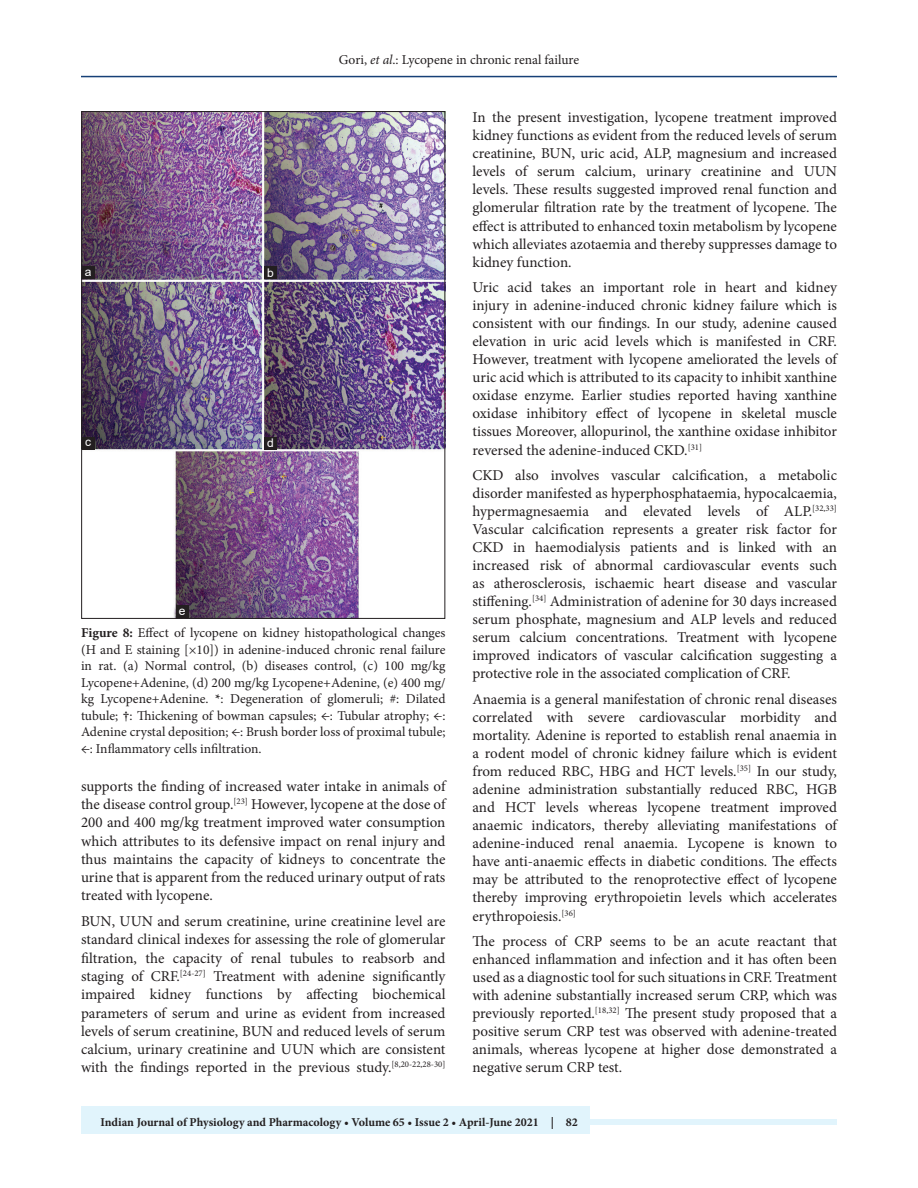
<style>
.page{position:relative;width:918px;height:1188px;background:#fff}
.page>*{position:absolute;margin:0;border:0;box-sizing:border-box;transform-origin:0 0}
.TX{font:15px/18px "Minion Pro";color:#231f20;text-align:justify}
.FGC{font:13.5px/16.5px "Minion Pro";color:#231f20;text-align:justify}
.t1{font:700 12px "Minion Pro";color:#231f20}
.LABEL{font:12px "Arial";color:#fff}
.s1{font-style:italic}
.s2{font-weight:700}
</style>
<div class="page">
<hr style="left:81px;top:76px;width:756px;height:1px;background:#164077">
<div style="left:81px;top:1119px;width:756px;height:6px;background:#e1f4fc"></div>
<div style="left:81px;top:1106px;width:509px;height:28px;background:#e1f4fc"></div>
<img style="left:83px;top:113px;width:360px;height:504px">
<div style="left:264px;top:437px;width:13px;height:12px;background:#231f20"></div>
<div style="left:82px;top:437px;width:13px;height:12px;background:#231f20"></div>
<div style="left:264px;top:266px;width:13px;height:13px;background:#231f20"></div>
<div style="left:82px;top:266px;width:13px;height:13px;background:#231f20"></div>
<div style="left:176px;top:606px;width:13px;height:12px;background:#231f20"></div>
<p class="FGC" style="left:339px;top:51px;width:242px">Gori, <span class="s1">et al</span>.: Lycopene in chronic renal failure</p>
<p class="LABEL" style="left:85px;top:263px;width:8px">a</p>
<p class="LABEL" style="left:267px;top:264px;width:8px">b</p>
<p class="LABEL" style="left:85px;top:434px;width:7px">c</p>
<p class="LABEL" style="left:267px;top:435px;width:8px">d</p>
<p class="LABEL" style="left:179px;top:603px;width:8px">e</p>
<p class="FGC" style="left:81px;top:625px;width:366px"><span class="s2">Figure 8:</span> Effect of lycopene on kidney histopathological changes (H and E staining [×10]) in adenine-induced chronic renal failure in rat. (a) Normal control, (b) diseases control, (c) 100 mg/kg Lycopene+Adenine, (d) 200 mg/kg Lycopene+Adenine, (e) 400 mg/ kg Lycopene+Adenine. <span class="s2">*</span>: Degeneration of glomeruli; #: Dilated tubule; <span class="s2">†</span>: Thickening of bowman capsules; ←: Tubular atrophy; ←:<br>Adenine crystal deposition; ←: Brush border loss of proximal tubule; ←: Inflammatory cells infiltration.</p>
<p class="TX" style="left:81px;top:777px;width:366px">supports the finding of increased water intake in animals of the disease control group.<sup>[23]</sup> However, lycopene at the dose of 200 and 400 mg/kg treatment improved water consumption which attributes to its defensive impact on renal injury and thus maintains the capacity of kidneys to concentrate the urine that is apparent from the reduced urinary output of rats treated with lycopene.</p>
<p class="TX" style="left:81px;top:912px;width:366px">BUN, UUN and serum creatinine, urine creatinine level are standard clinical indexes for assessing the role of glomerular filtration, the capacity of renal tubules to reabsorb and staging of CRF.<sup>[24-27]</sup> Treatment with adenine significantly impaired kidney functions by affecting biochemical parameters of serum and urine as evident from increased levels of serum creatinine, BUN and reduced levels of serum calcium, urinary creatinine and UUN which are consistent with the findings reported in the previous study.<sup>[8,20-22,28-30]</sup></p>
<p class="TX" style="left:472px;top:109px;width:366px">In the present investigation, lycopene treatment improved kidney functions as evident from the reduced levels of serum creatinine, BUN, uric acid, ALP, magnesium and increased levels of serum calcium, urinary creatinine and UUN levels. These results suggested improved renal function and glomerular filtration rate by the treatment of lycopene. The effect is attributed to enhanced toxin metabolism by lycopene which alleviates azotaemia and thereby suppresses damage to kidney function.</p>
<p class="TX" style="left:472px;top:278px;width:366px">Uric acid takes an important role in heart and kidney injury in adenine-induced chronic kidney failure which is consistent with our findings. In our study, adenine caused elevation in uric acid levels which is manifested in CRF.<br>However, treatment with lycopene ameliorated the levels of uric acid which is attributed to its capacity to inhibit xanthine oxidase enzyme. Earlier studies reported having xanthine oxidase inhibitory effect of lycopene in skeletal muscle tissues Moreover, allopurinol, the xanthine oxidase inhibitor reversed the adenine-induced CKD.<sup>[31]</sup></p>
<p class="TX" style="left:472px;top:466px;width:366px">CKD also involves vascular calcification, a metabolic disorder manifested as hyperphosphataemia, hypocalcaemia, hypermagnesaemia and elevated levels of ALP.<sup>[32,33] </sup>Vascular calcification represents a greater risk factor for CKD in haemodialysis patients and is linked with an increased risk of abnormal cardiovascular events such as atherosclerosis, ischaemic heart disease and vascular stiffening.<sup>[34]</sup> Administration of adenine for 30 days increased serum phosphate, magnesium and ALP levels and reduced serum calcium concentrations. Treatment with lycopene improved indicators of vascular calcification suggesting a protective role in the associated complication of CRF.</p>
<p class="TX" style="left:472px;top:690px;width:366px">Anaemia is a general manifestation of chronic renal diseases correlated with severe cardiovascular morbidity and mortality. Adenine is reported to establish renal anaemia in a rodent model of chronic kidney failure which is evident from reduced RBC, HBG and HCT levels.<sup>[35]</sup> In our study, adenine administration substantially reduced RBC, HGB and HCT levels whereas lycopene treatment improved anaemic indicators, thereby alleviating manifestations of adenine-induced renal anaemia. Lycopene is known to have anti-anaemic effects in diabetic conditions. The effects may be attributed to the renoprotective effect of lycopene thereby improving erythropoietin levels which accelerates erythropoiesis.<sup>[36]</sup></p>
<p class="TX" style="left:472px;top:932px;width:366px">The process of CRP seems to be an acute reactant that enhanced inflammation and infection and it has often been used as a diagnostic tool for such situations in CRF. Treatment with adenine substantially increased serum CRP, which was previously reported.<sup>[18,32]</sup> The present study proposed that a positive serum CRP test was observed with adenine-treated animals, whereas lycopene at higher dose demonstrated a negative serum CRP test.</p>
<p class="t1" style="left:100px;top:1113px;width:479px">Indian Journal of Physiology and Pharmacology • Volume 65 • Issue 2 • April-June 2021 | 82</p>
</div>
